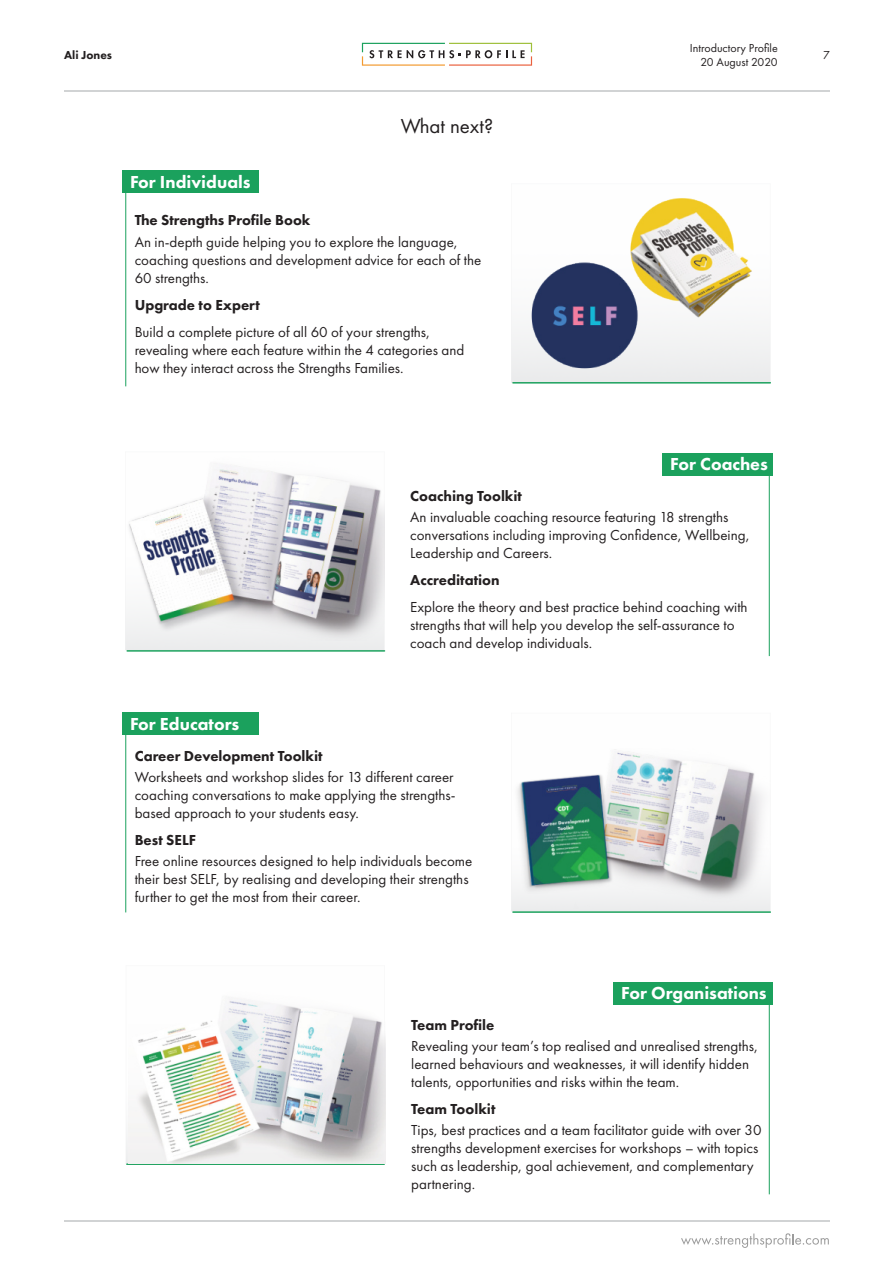
<style>
.page{position:relative;width:894px;height:1264px;background:#fff}
.page>*{position:absolute;margin:0;border:0;box-sizing:border-box;transform-origin:0 0}
.t1{font:21px "Futura PT";color:#231f20}
.t2{font:800 18px "Futura PT";color:#fff}
.t3{font:15px/18px "Futura PT";color:#231f20}
.t4{font:800 15px "Futura PT";color:#231f20}
.t5{font:12px/14.4px "Futura PT";color:#231f20;text-align:right}
.t6{font:800 12px "Futura PT";color:#231f20}
</style>
<div class="page">
<svg style="left:681px;top:1233px;width:147px;height:14px"></svg>
<hr style="left:64px;top:1219px;width:765px;height:2px;background:#d1d3d4">
<svg style="left:362px;top:43px;width:170px;height:23px"></svg>
<hr style="left:64px;top:90px;width:765px;height:1px;background:#d1d3d4">
<img style="left:529px;top:198px;width:226px;height:172px">
<div style="left:123px;top:171px;width:136px;height:22px;background:#1ba15d"></div>
<hr style="left:513px;top:382px;width:257px;height:1px;background:#1ba15d">
<div style="left:662px;top:453px;width:110px;height:22px;background:#1ba15d"></div>
<hr style="left:127px;top:650px;width:257px;height:1px;background:#1ba15d">
<img style="left:512px;top:749px;width:258px;height:159px">
<img style="left:126px;top:461px;width:258px;height:179px">
<hr style="left:125px;top:171px;width:1px;height:215px;background:#1ba15d">
<hr style="left:768px;top:464px;width:1px;height:192px;background:#1ba15d">
<hr style="left:125px;top:734px;width:1px;height:178px;background:#1ba15d">
<hr style="left:768px;top:1003px;width:1px;height:190px;background:#1ba15d">
<div style="left:123px;top:712px;width:136px;height:22px;background:#1ba15d"></div>
<div style="left:613px;top:981px;width:159px;height:22px;background:#1ba15d"></div>
<hr style="left:513px;top:911px;width:257px;height:1px;background:#1ba15d">
<hr style="left:127px;top:1163px;width:257px;height:1px;background:#1ba15d">
<img style="left:129px;top:999px;width:256px;height:164px">
<p class="t5" style="left:690px;top:42px;width:89px">Introductory Profile<br>20 August 2020</p>
<p class="t6" style="left:64px;top:50px;width:50px">Ali Jones</p>
<p class="t5" style="left:823px;top:49px;width:8px">7</p>
<p class="t2" style="left:130px;top:174px;width:122px">For Individuals</p>
<h1 class="t1" style="left:401px;top:117px;width:94px">What next?</h1>
<p class="t4" style="left:135px;top:214px;width:177px">The Strengths Profile Book</p>
<p class="t3" style="left:135px;top:233px;width:348px">An in-depth guide helping you to explore the language, coaching questions and development advice for each of the<br>60 strengths.</p>
<p class="t4" style="left:135px;top:298px;width:127px">Upgrade to Expert</p>
<p class="t3" style="left:135px;top:323px;width:331px">Build a complete picture of all 60 of your strengths, revealing where each feature within the 4 categories and how they interact across the Strengths Families.</p>
<p class="t2" style="left:670px;top:456px;width:99px">For Coaches</p>
<p class="t2" style="left:130px;top:715px;width:111px">For Educators</p>
<p class="t4" style="left:410px;top:489px;width:113px">Coaching Toolkit</p>
<p class="t3" style="left:410px;top:509px;width:341px">An invaluable coaching resource featuring 18 strengths conversations including improving Confidence, Wellbeing,<br>Leadership and Careers.</p>
<p class="t4" style="left:410px;top:573px;width:91px">Accreditation</p>
<p class="t3" style="left:410px;top:599px;width:339px">Explore the theory and best practice behind coaching with strengths that will help you develop the self-assurance to coach and develop individuals.</p>
<p class="t4" style="left:135px;top:749px;width:189px">Career Development Toolkit</p>
<p class="t3" style="left:135px;top:768px;width:322px">Worksheets and workshop slides for 13 different career coaching conversations to make applying the strengths&shy;based approach to your students easy.</p>
<p class="t4" style="left:135px;top:833px;width:63px">Best SELF</p>
<p class="t3" style="left:135px;top:852px;width:339px">Free online resources designed to help individuals become their best SELF, by realising and developing their strengths further to get the most from their career.</p>
<p class="t2" style="left:621px;top:984px;width:147px">For Organisations</p>
<p class="t4" style="left:411px;top:1018px;width:85px">Team Profile</p>
<p class="t3" style="left:411px;top:1037px;width:348px">Revealing your team’s top realised and unrealised strengths, learned behaviours and weaknesses, it will identify hidden talents, opportunities and risks within the team.</p>
<p class="t4" style="left:411px;top:1102px;width:86px">Team Toolkit</p>
<p class="t3" style="left:411px;top:1121px;width:352px">Tips, best practices and a team facilitator guide with over 30 strengths development exercises for workshops – with topics such as leadership, goal achievement, and complementary partnering.</p>
</div>
